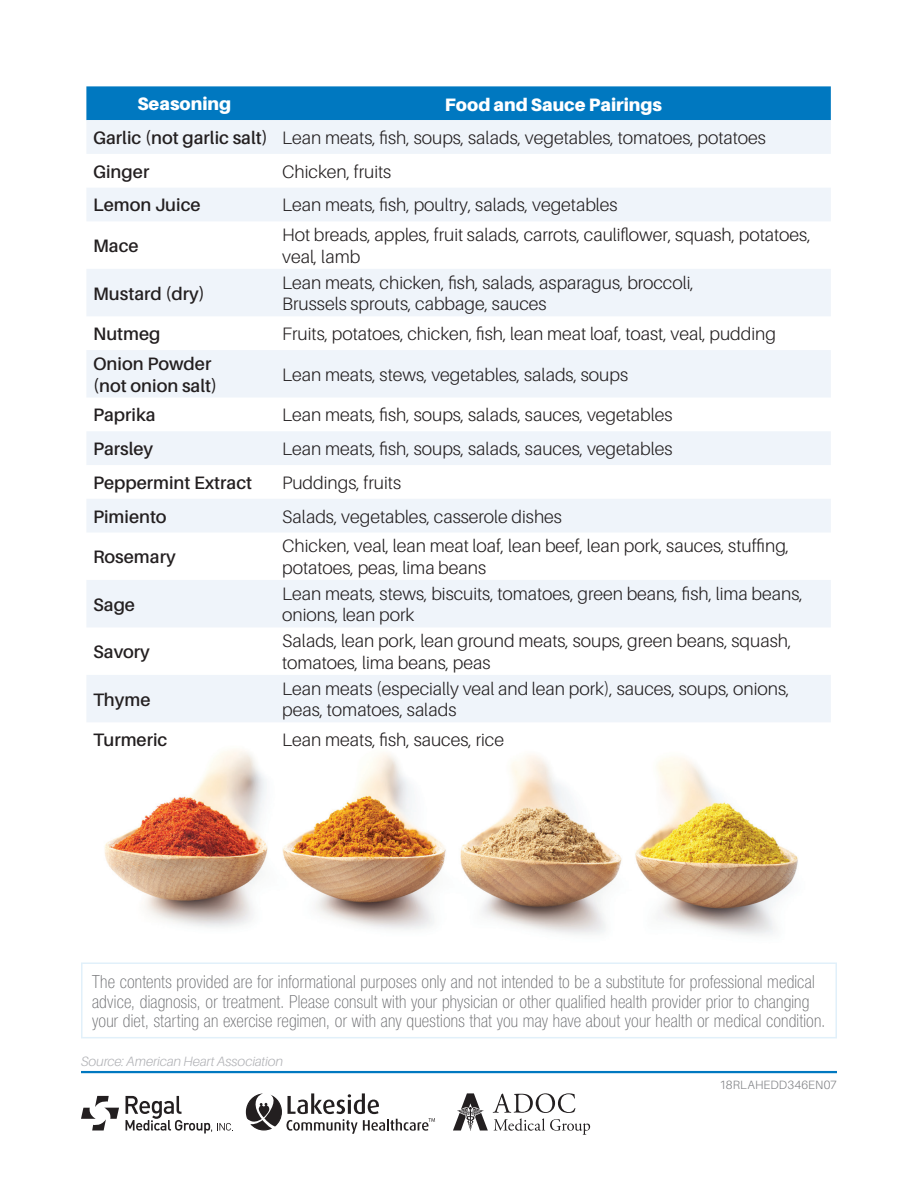
<style>
.page{position:relative;width:918px;height:1188px;background:#fff}
.page>*{position:absolute;margin:0;border:0;box-sizing:border-box;transform-origin:0 0}
.t1{font:300 18px/21.6px "Aileron";color:#231f20}
.t2{font:100 condensed 18px/19.5px "Helvetica Neue";letter-spacing:.01em;color:#6a6b6e}
.t3{font:600 18px/21.6px "Aileron";color:#231f20}
.t4{font:900 18px "Aileron";color:#fff}
.t5{font:italic 300 13.5px "Aileron";letter-spacing:-.005em;color:#b2b3b7}
.t6{font:300 12px "Aileron";letter-spacing:.01em;color:#818386}
.s1{font-weight:900;color:#fff}
.s2{font-weight:600}
</style>
<div class="page">
<svg style="left:246px;top:1093px;width:189px;height:41px"></svg>
<svg style="left:126px;top:1096px;width:107px;height:37px"></svg>
<svg style="left:81px;top:1096px;width:38px;height:35px"></svg>
<svg style="left:453px;top:1093px;width:137px;height:42px"></svg>
<div style="left:86px;top:86px;width:745px;height:34px;background:#0078c0"></div>
<svg style="left:86px;top:120px;width:745px;height:602px;fill:#eff4fa"></svg>
<img style="left:104px;top:749px;width:694px;height:186px">
<hr style="left:81px;top:1071px;width:756px;height:2px;background:#0078c0">
<div style="left:81px;top:962px;width:756px;height:76px;border:2px solid #e1f0fa"></div>
<p class="t4" style="left:137px;top:93px;width:95px">Seasoning</p>
<p class="t1" style="left:93px;top:88px;width:674px;line-height:33.6px;text-indent:352px"><span class="s1">Food and Sauce Pairings<br></span><span class="s2">Garlic (not garlic salt)</span> Lean meats, fish, soups, salads, vegetables, tomatoes, potatoes<br><span class="s2">Ginger</span></p>
<p class="t1" style="left:282px;top:161px;width:111px">Chicken, fruits</p>
<p class="t3" style="left:93px;top:195px;width:109px">Lemon Juice</p>
<p class="t1" style="left:282px;top:195px;width:337px">Lean meats, fish, poultry, salads, vegetables</p>
<p class="t3" style="left:93px;top:235px;width:47px">Mace</p>
<p class="t1" style="left:282px;top:224px;width:530px">Hot breads, apples, fruit salads, carrots, cauliflower, squash, potatoes, veal, lamb</p>
<p class="t3" style="left:93px;top:283px;width:113px">Mustard (dry)</p>
<p class="t1" style="left:282px;top:272px;width:413px">Lean meats, chicken, fish, salads, asparagus, broccoli,<br>Brussels sprouts, cabbage, sauces</p>
<p class="t3" style="left:93px;top:323px;width:69px">Nutmeg</p>
<p class="t1" style="left:282px;top:323px;width:495px">Fruits, potatoes, chicken, fish, lean meat loaf, toast, veal, pudding</p>
<p class="t3" style="left:93px;top:353px;width:126px">Onion Powder (not onion salt)</p>
<p class="t1" style="left:282px;top:364px;width:348px">Lean meats, stews, vegetables, salads, soups</p>
<p class="t3" style="left:93px;top:404px;width:64px">Paprika</p>
<p class="t1" style="left:282px;top:405px;width:392px">Lean meats, fish, soups, salads, sauces, vegetables</p>
<p class="t3" style="left:93px;top:438px;width:61px">Parsley</p>
<p class="t1" style="left:282px;top:438px;width:392px">Lean meats, fish, soups, salads, sauces, vegetables</p>
<p class="t3" style="left:93px;top:472px;width:161px">Peppermint Extract</p>
<p class="t1" style="left:282px;top:472px;width:120px">Puddings, fruits</p>
<p class="t3" style="left:93px;top:506px;width:75px">Pimiento</p>
<p class="t1" style="left:282px;top:506px;width:281px">Salads, vegetables, casserole dishes</p>
<p class="t3" style="left:93px;top:546px;width:84px">Rosemary</p>
<p class="t1" style="left:282px;top:536px;width:509px">Chicken, veal, lean meat loaf, lean beef, lean pork, sauces, stuffing, potatoes, peas, lima beans</p>
<p class="t3" style="left:93px;top:594px;width:43px">Sage</p>
<p class="t1" style="left:282px;top:583px;width:522px">Lean meats, stews, biscuits, tomatoes, green beans, fish, lima beans, onions, lean pork</p>
<p class="t3" style="left:93px;top:641px;width:58px">Savory</p>
<p class="t1" style="left:282px;top:630px;width:511px">Salads, lean pork, lean ground meats, soups, green beans, squash, tomatoes, lima beans, peas</p>
<p class="t3" style="left:93px;top:689px;width:59px">Thyme</p>
<p class="t1" style="left:282px;top:678px;width:509px">Lean meats (especially veal and lean pork), sauces, soups, onions, peas, tomatoes, salads</p>
<p class="t3" style="left:93px;top:729px;width:76px">Turmeric</p>
<p class="t1" style="left:282px;top:729px;width:223px">Lean meats, fish, sauces, rice</p>
<p class="t2" style="left:92px;top:972px;width:735px">The contents provided are for informational purposes only and not intended to be a substitute for professional medical advice, diagnosis, or treatment. Please consult with your physician or other qualified health provider prior to changing your diet, starting an exercise regimen, or with any questions that you may have about your health or medical condition.</p>
<p class="t5" style="left:81px;top:1053px;width:204px">Source: American Heart Association</p>
<p class="t6" style="left:720px;top:1079px;width:119px">18RLAHEDD346EN07</p>
</div>
